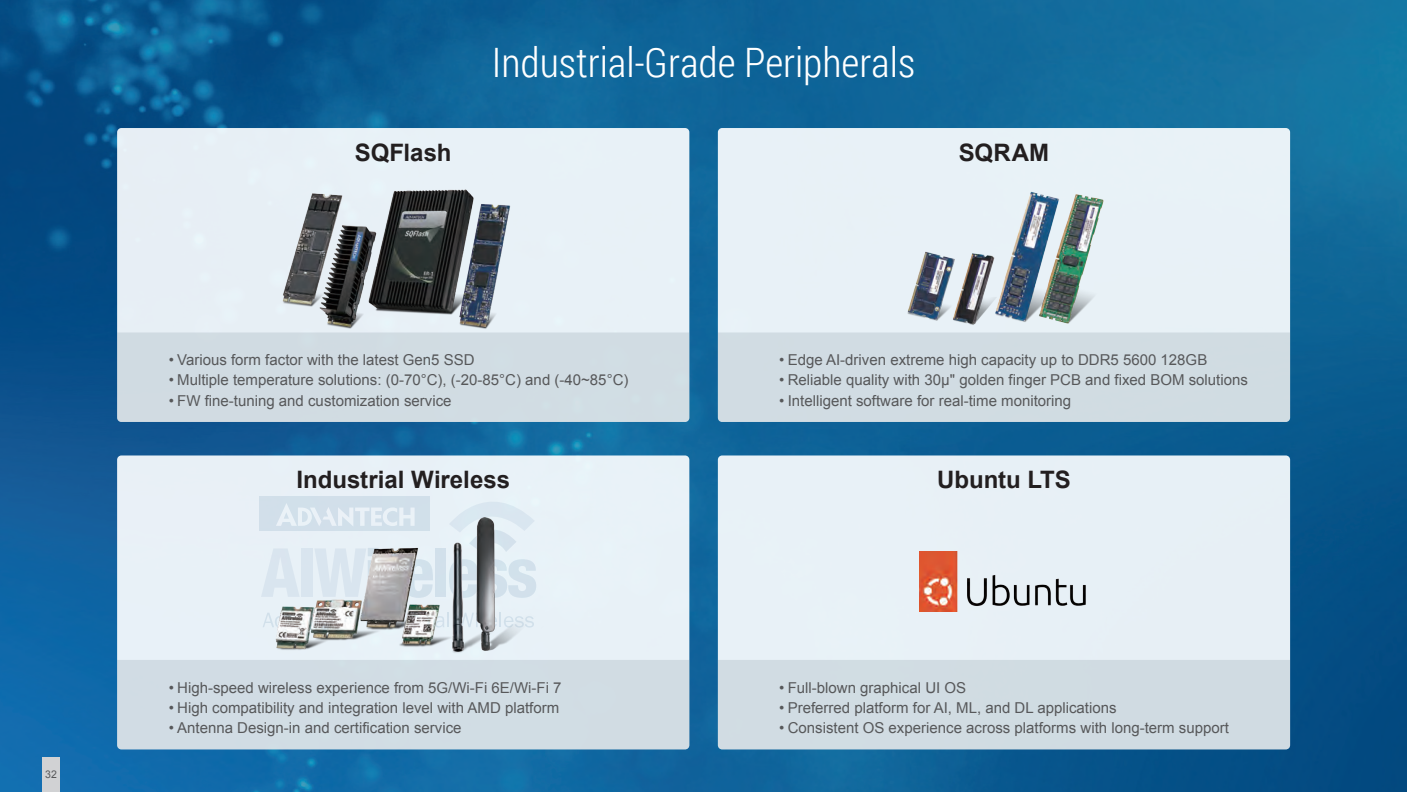
<style>
.page{position:relative;width:1407px;height:792px;background:#fff}
.page>*{position:absolute;margin:0;border:0;box-sizing:border-box;transform-origin:0 0}
.t1{font:300 40.5px "Roboto Condensed";color:#fff}
.t2{font:700 24px "Arial";color:#231f20}
.t3{font:15px "Arial";color:#57585a}
.t4{font:10.65px "Arial";color:#57585a}
</style>
<div class="page">
<img style="left:0;top:0;width:1406px;height:791px">
<div style="left:117px;top:128px;width:572px;height:293px;background:#e8f1f7;border-radius:4px"></div>
<div style="left:117px;top:332px;width:572px;height:89px;background:#d1dce2"></div>
<div style="left:717px;top:128px;width:572px;height:293px;background:#e8f1f7;border-radius:4px"></div>
<div style="left:717px;top:332px;width:572px;height:89px;background:#d1dce2"></div>
<div style="left:117px;top:455px;width:572px;height:294px;background:#e8f1f7;border-radius:4px"></div>
<div style="left:117px;top:659px;width:572px;height:90px;background:#d1dce4"></div>
<div style="left:717px;top:455px;width:572px;height:294px;background:#e7f0f6;border-radius:4px"></div>
<div style="left:717px;top:659px;width:572px;height:90px;background:#d0dce2"></div>
<img style="left:277px;top:189px;width:252px;height:145px">
<img style="left:874px;top:191px;width:259px;height:154px">
<img style="left:919px;top:551px;width:167px;height:60px">
<div style="left:259px;top:496px;width:171px;height:34px;background:#d1dfea"></div>
<svg style="left:280px;top:503px;width:134px;height:14px"></svg>
<svg style="left:457px;top:502px;width:73px;height:15px"></svg>
<img style="left:262px;top:517px;width:274px;height:136px">
<div style="left:43px;top:756px;width:17px;height:35px;background:#d1d2d4"></div>
<p class="t4" style="left:45px;top:766px;width:13px">32</p>
<p class="t1" style="left:492px;top:35px;width:425px">Industrial-Grade Peripherals</p>
<p class="t2" style="left:355px;top:136px;width:98px">SQFlash</p>
<p class="t2" style="left:958px;top:136px;width:92px">SQRAM</p>
<p class="t3" style="left:169px;top:350px;width:307px">• Various form factor with the latest Gen5 SSD</p>
<p class="t3" style="left:169px;top:370px;width:461px">• Multiple temperature solutions: (0-70°C), (-20-85°C) and (-40~85°C)</p>
<p class="t3" style="left:169px;top:390px;width:284px">• FW fine-tuning and customization service</p>
<p class="t3" style="left:779px;top:350px;width:429px">• Edge AI-driven extreme high capacity up to DDR5 5600 128GB</p>
<p class="t3" style="left:779px;top:370px;width:470px">• Reliable quality with 30µ" golden finger PCB and fixed BOM solutions</p>
<p class="t3" style="left:779px;top:390px;width:293px">• Intelligent software for real-time monitoring</p>
<p class="t2" style="left:296px;top:463px;width:215px">Industrial Wireless</p>
<p class="t2" style="left:937px;top:463px;width:135px">Ubuntu LTS</p>
<p class="t3" style="left:169px;top:677px;width:394px">• High-speed wireless experience from 5G/Wi-Fi 6E/Wi-Fi 7</p>
<p class="t3" style="left:169px;top:697px;width:392px">• High compatibility and integration level with AMD platform</p>
<p class="t3" style="left:169px;top:717px;width:294px">• Antenna Design-in and certification service</p>
<p class="t3" style="left:779px;top:677px;width:188px">• Full-blown graphical UI OS</p>
<p class="t3" style="left:779px;top:697px;width:339px">• Preferred platform for AI, ML, and DL applications</p>
<p class="t3" style="left:779px;top:717px;width:451px">• Consistent OS experience across platforms with long-term support</p>
</div>
